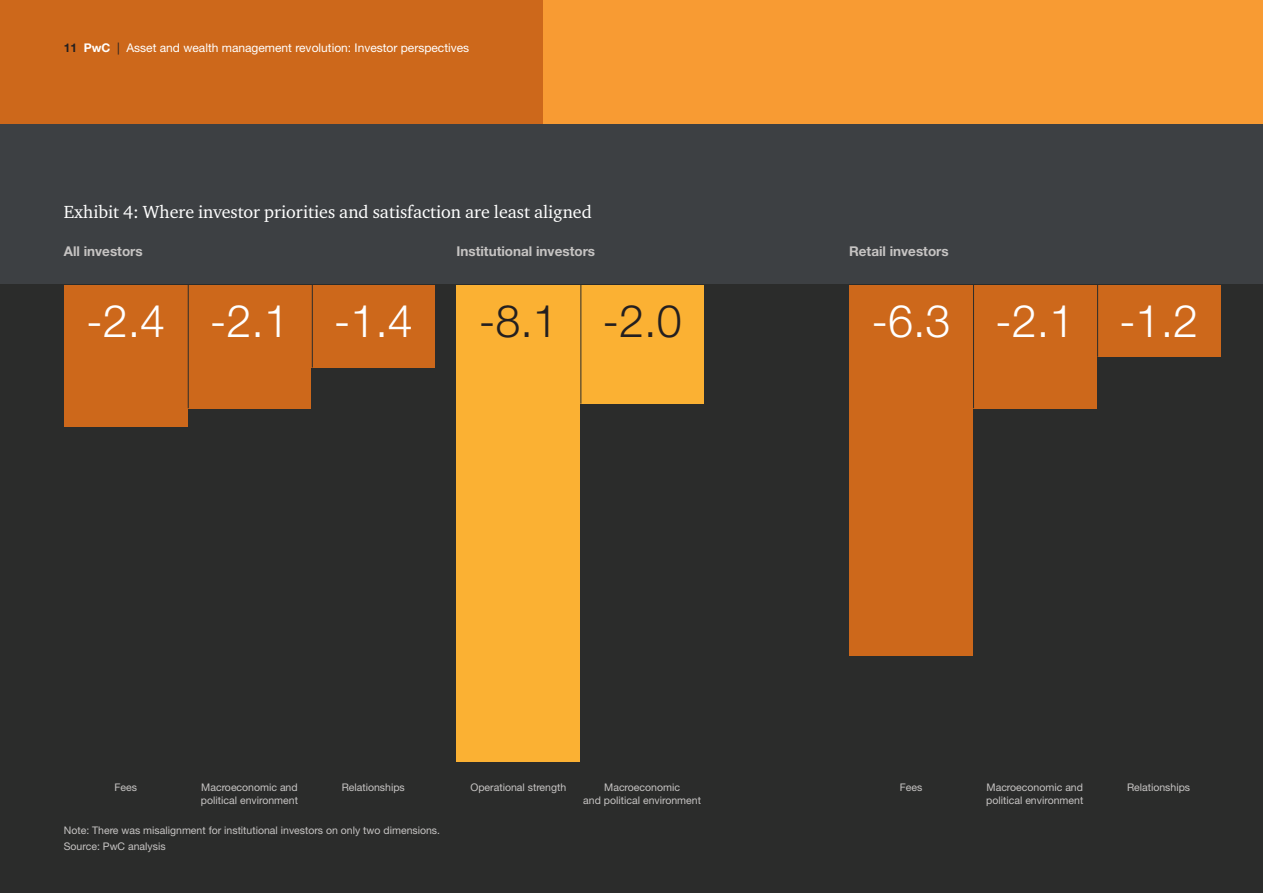
<style>
.page{position:relative;width:1263px;height:893px;background:#3d4043}
.page>*{position:absolute;margin:0;border:0;box-sizing:border-box;transform-origin:0 0}
.t1{font:300 45px "Helvetica Neue";color:#fff}
.t2{font:300 45px "Helvetica Neue";color:#231f20}
.t3{font:18px "Charter ITC";color:#fff}
.t4{font:700 13.5px "Helvetica Neue";color:#c6c4c3}
.t5{font:12px "Helvetica Neue";color:#fff}
.t6{font:10.5px/12.6px "Helvetica Neue";color:#c6c4c3}
.s1{font-weight:700;color:#231f20}
.s2{font-weight:700}
.s3{color:#231f20}
</style>
<div class="page">
<div style="left:0;top:285px;width:1263px;height:608px;background:#2b2c2b"></div>
<div style="left:0;top:0;width:544px;height:123px;background:#cd681b"></div>
<div style="left:544px;top:0;width:719px;height:123px;background:#f89b33"></div>
<div style="left:1097px;top:285px;width:123px;height:72px;background:#cd681b"></div>
<div style="left:973px;top:285px;width:124px;height:123px;background:#cd681b"></div>
<div style="left:849px;top:285px;width:124px;height:370px;background:#cd681b"></div>
<hr style="left:1097px;top:285px;width:1px;height:72px;background:#2b2c2b">
<hr style="left:973px;top:285px;width:1px;height:123px;background:#2b2c2b">
<div style="left:580px;top:286px;width:124px;height:118px;background:#fbb133"></div>
<div style="left:456px;top:286px;width:124px;height:476px;background:#fbb133"></div>
<hr style="left:580px;top:285px;width:1px;height:119px;background:#2b2c2b">
<div style="left:311px;top:285px;width:124px;height:82px;background:#cd681b"></div>
<div style="left:188px;top:285px;width:123px;height:123px;background:#cd681b"></div>
<div style="left:64px;top:285px;width:124px;height:141px;background:#cd681b"></div>
<hr style="left:312px;top:285px;width:1px;height:82px;background:#2b2c2b">
<hr style="left:188px;top:285px;width:1px;height:123px;background:#2b2c2b">
<p class="t5" style="left:64px;top:41px;width:407px"><span class="s1">11</span> <span class="s2">PwC</span> <span class="s3">|</span> Asset and wealth management revolution: Investor perspectives</p>
<h2 class="t3" style="left:64px;top:201px;width:530px">Exhibit 4: Where investor priorities and satisfaction are least aligned</h2>
<p class="t4" style="left:64px;top:243px;width:80px">All investors</p>
<p class="t4" style="left:456px;top:243px;width:140px">Institutional investors</p>
<p class="t4" style="left:849px;top:243px;width:101px">Retail investors</p>
<h1 class="t1" style="left:86px;top:294px;width:328px">-2.4 -2.1 -1.4</h1>
<h1 class="t2" style="left:479px;top:294px;width:204px">-8.1 -2.0</h1>
<h1 class="t1" style="left:871px;top:294px;width:328px">-6.3 -2.1 -1.2</h1>
<p class="t6" style="left:470px;top:781px;width:97px">Operational strength</p>
<p class="t6" style="left:604px;top:781px;width:77px">Macroeconomic</p>
<p class="t6" style="left:1127px;top:781px;width:65px">Relationships</p>
<p class="t6" style="left:583px;top:794px;width:119px">and political environment</p>
<p class="t6" style="left:114px;top:781px;width:24px">Fees</p>
<p class="t6" style="left:201px;top:781px;width:99px">Macroeconomic and political environment</p>
<p class="t6" style="left:342px;top:781px;width:65px">Relationships</p>
<p class="t6" style="left:900px;top:781px;width:24px">Fees</p>
<p class="t6" style="left:986px;top:781px;width:99px">Macroeconomic and political environment</p>
<p class="t6" style="left:64px;top:821px;width:378px;line-height:16.8px">Note: There was misalignment for institutional investors on only two dimensions.<br>Source: PwC analysis</p>
</div>
